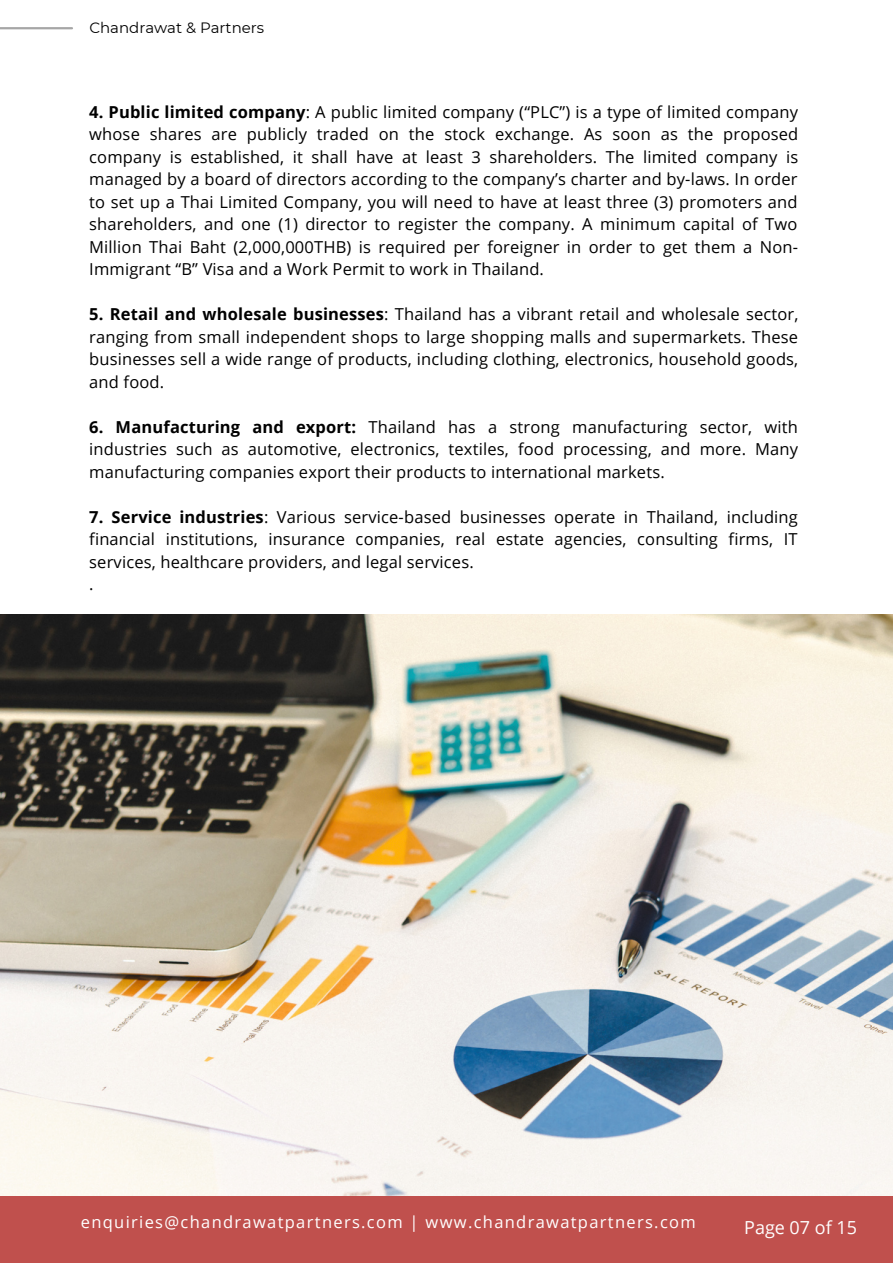
<style>
.page{position:relative;width:893px;height:1264px;background:#fff}
.page>*{position:absolute;margin:0;border:0;box-sizing:border-box;transform-origin:0 0}
.t1{font:18px "Open Sans";color:#fff}
.t2{font:16.5px/22.5px "Open Sans";letter-spacing:.01em;color:#000;text-align:justify}
.t3{font:16.5px "Open Sans";letter-spacing:.08em;color:#fff}
.t4{font:15px "Montserrat";color:#000}
.s1{font-weight:700}
</style>
<div class="page">
<img style="left:0;top:614px;width:892px;height:582px">
<div style="left:0;top:1196px;width:892px;height:66px;background:#c0504d"></div>
<hr style="left:0;top:27px;width:72px;height:2px;background:#a6a6a6">
<p class="t4" style="left:89px;top:19px;width:176px">Chandrawat &amp; Partners</p>
<p class="t2" style="left:89px;top:100px;width:710px"><span class="s1">4. Public limited company</span>: A public limited company (“PLC”) is a type of limited company whose shares are publicly traded on the stock exchange. As soon as the proposed company is established, it shall have at least 3 shareholders. The limited company is managed by a board of directors according to the company’s charter and by-laws. In order to set up a Thai Limited Company, you will need to have at least three (3) promoters and shareholders, and one (1) director to register the company. A minimum capital of Two Million Thai Baht (2,000,000THB) is required per foreigner in order to get them a Non-Immigrant “B” Visa and a Work Permit to work in Thailand.</p>
<p class="t2" style="left:89px;top:302px;width:710px"><span class="s1">5. Retail and wholesale businesses</span>: Thailand has a vibrant retail and wholesale sector, ranging from small independent shops to large shopping malls and supermarkets. These businesses sell a wide range of products, including clothing, electronics, household goods, and food.</p>
<p class="t2" style="left:89px;top:415px;width:710px"><span class="s1">6. Manufacturing and export:</span> Thailand has a strong manufacturing sector, with industries such as automotive, electronics, textiles, food processing, and more. Many manufacturing companies export their products to international markets.</p>
<p class="t2" style="left:89px;top:505px;width:710px"><span class="s1">7. Service industries</span>: Various service-based businesses operate in Thailand, including financial institutions, insurance companies, real estate agencies, consulting firms, IT services, healthcare providers, and legal services.</p>
<p class="t2" style="left:89px;top:572px;width:6px">.</p>
<p class="t3" style="left:81px;top:1209px;width:616px">enquiries@chandrawatpartners.com | www.chandrawatpartners.com</p>
<p class="t1" style="left:744px;top:1214px;width:114px">Page 07 of 15</p>
</div>
